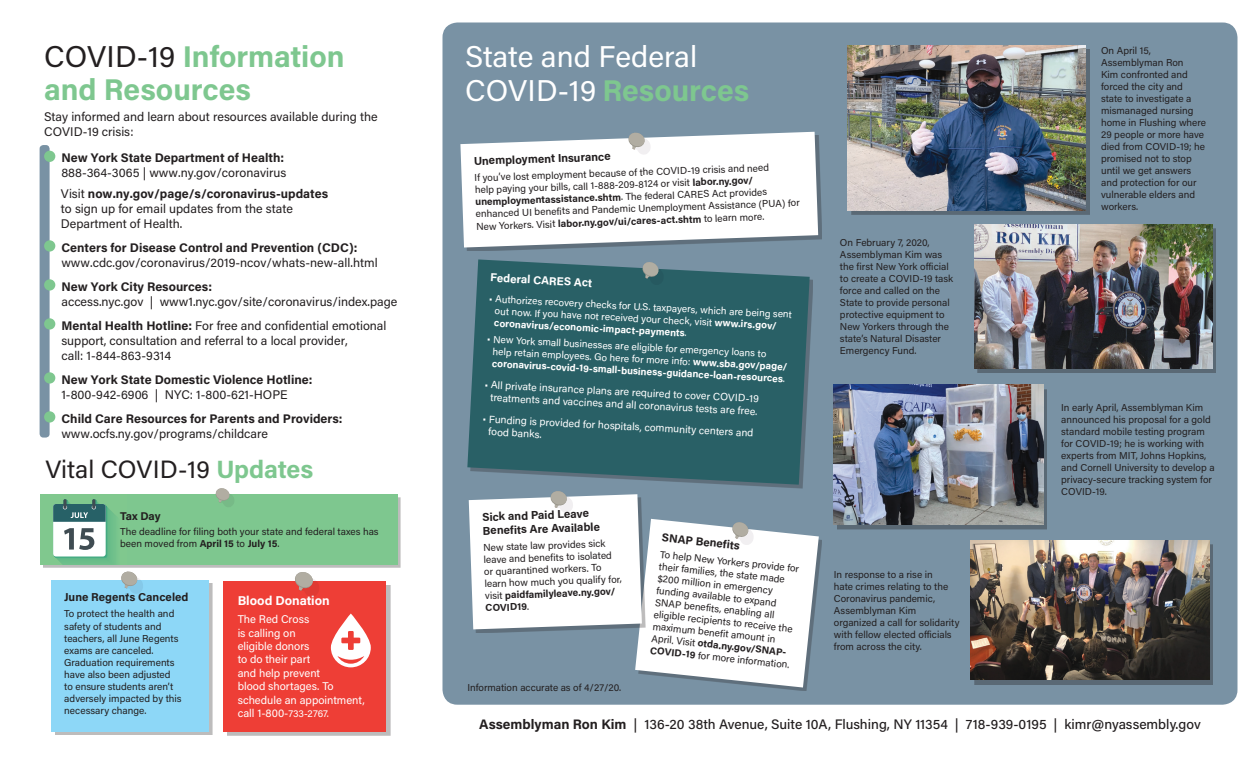
<style>
.page{position:relative;width:1260px;height:765px;background:#fff}
.page>*{position:absolute;margin:0;border:0;box-sizing:border-box;transform-origin:0 0}
.t1{font:30px/33.8px "Acumin Pro";color:#fff}
.t2{font:700 30px/32.5px "Acumin Pro";color:#7ec78f}
.t3{font:25px "Acumin Pro";letter-spacing:.005em;color:#231f20}
.t4{font:500 13.75px "Acumin Pro";color:#231f20}
.t5{font:700 12.75px "Acumin Pro";color:#fff}
.t6{font:12.5px/15px "Acumin Pro";color:#231f20}
.t7{font:700 12.5px "Acumin Pro";color:#231f20}
.t8{font:700 11.5px/13.8px "Acumin Pro";color:#231f20}
.t9{font:700 11.5px "Acumin Pro";color:#fff}
.t10{font:11.25px/13.4px "Acumin Pro";color:#fff}
.t11{font:700 11.25px "Acumin Pro";letter-spacing:-.01em;color:#231f20}
.t12{font:10.5px/12.6px "Acumin Pro";color:#fff;text-align:center}
.t13{font:10px/12px "Acumin Pro";color:#231f20}
.t14{font:10px/12px "Acumin Pro";color:#fff}
.s1{font-weight:400;color:#231f20}
.s2{font-weight:700;color:#7ec78f}
.s3{font-weight:700}
.s4{font-size:10px}
</style>
<div class="page">
<div style="left:442px;top:22px;width:796px;height:683px;background:#7992a4;border-radius:15px"></div>
<div style="left:464px;top:135px;width:358px;height:116px;background:#231f20;opacity:.3"></div>
<svg style="left:460px;top:132px;width:358px;height:116px;background:#eef1f3"></svg>
<svg style="left:627px;top:132px;width:24px;height:23px"></svg>
<svg style="left:661px;top:158px;width:1px;height:17px"></svg>
<div style="left:471px;top:263px;width:342px;height:225px;background:#231f20;opacity:.3"></div>
<svg style="left:467px;top:259px;width:343px;height:226px;background:#30646b"></svg>
<svg style="left:618px;top:244px;width:20px;height:6px"></svg>
<svg style="left:641px;top:261px;width:23px;height:24px"></svg>
<svg style="left:671px;top:292px;width:4px;height:12px"></svg>
<div style="left:639px;top:522px;width:183px;height:169px;background:#231f20;opacity:.3"></div>
<svg style="left:525px;top:474px;width:18px;height:8px"></svg>
<svg style="left:469px;top:491px;width:350px;height:197px"></svg>
<div style="left:40px;top:145px;width:10px;height:293px;background:#7992a4;border-radius:4px"></div>
<div style="left:44px;top:151px;width:11px;height:11px;background:#7ec78f;border-radius:50%"></div>
<div style="left:44px;top:240px;width:11px;height:12px;background:#7ec78f;border-radius:50%"></div>
<div style="left:44px;top:279px;width:11px;height:12px;background:#7ec78f;border-radius:50%"></div>
<div style="left:44px;top:318px;width:11px;height:12px;background:#7ec78f;border-radius:50%"></div>
<div style="left:44px;top:372px;width:11px;height:12px;background:#7ec78f;border-radius:50%"></div>
<div style="left:44px;top:411px;width:11px;height:12px;background:#7ec78f;border-radius:50%"></div>
<div style="left:55px;top:583px;width:157px;height:152px;background:#bdbcbc"></div>
<div style="left:51px;top:580px;width:158px;height:152px;background:#8dd7f7"></div>
<svg style="left:121px;top:571px;width:22px;height:23px"></svg>
<div style="left:227px;top:585px;width:163px;height:151px;background:#bdbcbc"></div>
<div style="left:223px;top:581px;width:163px;height:151px;background:#ee3e36"></div>
<svg style="left:295px;top:572px;width:24px;height:25px"></svg>
<svg style="left:330px;top:613px;width:41px;height:54px"></svg>
<div style="left:43px;top:497px;width:358px;height:71px;background:#231f20;opacity:.3"></div>
<div style="left:40px;top:494px;width:358px;height:70px;background:#7ec78f"></div>
<svg style="left:53px;top:499px;width:63px;height:65px;background:#91b9aa"></svg>
<svg style="left:215px;top:488px;width:19px;height:19px"></svg>
<div style="left:851px;top:49px;width:239px;height:166px;background:#5a6975"></div>
<img style="left:848px;top:45px;width:238px;height:166px">
<div style="left:977px;top:229px;width:239px;height:144px;background:#231f20;opacity:.35"></div>
<img style="left:974px;top:224px;width:239px;height:144px">
<div style="left:837px;top:389px;width:210px;height:140px;background:#5a6975"></div>
<img style="left:834px;top:385px;width:210px;height:140px">
<div style="left:974px;top:544px;width:239px;height:141px;background:#231f20;opacity:.35"></div>
<img style="left:971px;top:540px;width:238px;height:140px">
<h1 class="t2" style="left:44px;top:39px;width:302px"><span class="s1">COVID-19</span> Information and Resources</h1>
<h1 class="t1" style="left:465px;top:38px;width:286px">State and Federal<br>COVID-19 <span class="s2">Resources</span></h1>
<p class="t6" style="left:44px;top:108px;width:335px">Stay informed and learn about resources available during the<br>COVID-19 crisis:</p>
<p class="t7" style="left:61px;top:149px;width:224px">New York State Department of Health:</p>
<p class="t6" style="left:61px;top:162px;width:269px;line-height:20.6px">888-364-3065 | www.ny.gov/coronavirus<br>Visit <span class="s3">now.ny.gov/page/s/coronavirus-updates</span></p>
<p class="t6" style="left:61px;top:200px;width:234px">to sign up for email updates from the state<br>Department of Health.</p>
<p class="t7" style="left:61px;top:238px;width:297px">Centers for Disease Control and Prevention (CDC):</p>
<p class="t6" style="left:61px;top:254px;width:318px">www.cdc.gov/coronavirus/2019-ncov/whats-new-all.html</p>
<p class="t7" style="left:61px;top:277px;width:152px">New York City Resources:</p>
<p class="t6" style="left:61px;top:289px;width:338px;line-height:24px">access.nyc.gov | www1.nyc.gov/site/coronavirus/index.page<br><span class="s3">Mental Health Hotline:</span> For free and confidential emotional</p>
<p class="t6" style="left:61px;top:332px;width:288px">support, consultation and referral to a local provider, call: 1-844-863-9314</p>
<p class="t7" style="left:61px;top:370px;width:253px">New York State Domestic Violence Hotline:</p>
<p class="t6" style="left:61px;top:386px;width:228px">1-800-942-6906 | NYC: 1-800-621-HOPE</p>
<p class="t7" style="left:61px;top:409px;width:283px">Child Care Resources for Parents and Providers:</p>
<p class="t6" style="left:61px;top:425px;width:208px">www.ocfs.ny.gov/programs/childcare</p>
<h2 class="t3" style="left:45px;top:452px;width:270px">Vital COVID-19 <span class="s2">Updates</span></h2>
<p class="t8" style="left:474px;top:154px;width:138px;rotate:-2deg">Unemployment Insurance</p>
<p class="t13" style="left:474px;top:171px;width:326px;rotate:-2deg">If you’ve lost employment because of the COVID-19 crisis and need<br>help paying your bills, call 1-888-209-8124 or visit <span class="s3">labor.ny.gov/ unemploymentassistance.shtm</span>. The federal CARES Act provides enhanced UI benefits and Pandemic Unemployment Assistance (PUA) for New Yorkers. Visit <span class="s3">labor.ny.gov/ui/cares-act.shtm</span> to learn more.</p>
<p class="t9" style="left:491px;top:269px;width:104px;rotate:3deg">Federal CARES Act</p>
<p class="t14" style="left:496px;top:293px;width:298px;text-indent:-6px;rotate:3deg">• Authorizes recovery checks for U.S. taxpayers, which are being sent out now. If you have not received your check, visit <span class="s3">www.irs.gov/ coronavirus/economic-impact-payments</span>.</p>
<p class="t14" style="left:494px;top:333px;width:297px;text-indent:-6px;rotate:3deg">• New York small businesses are eligible for emergency loans to<br>help retain employees. Go here for more info: <span class="s3">www.sba.gov/page/ coronavirus-covid-19-small-business-guidance-loan-resources</span>.</p>
<p class="t12" style="left:485px;top:378px;width:276px;rotate:3deg"><span class="s4">•</span> All private insurance plans are required to cover COVID-19 treatments and vaccines and all coronavirus tests are free.</p>
<p class="t12" style="left:489px;top:412px;width:266px;text-align:left;text-indent:-6px;rotate:3deg"><span class="s4">•</span> Funding is provided for hospitals, community centers and food banks.</p>
<p class="t13" style="left:840px;top:236px;width:115px">On February 7, 2020,<br>Assemblyman Kim was the first New York official to create a COVID-19 task force and called on the<br>State to provide personal protective equipment to<br>New Yorkers through the state’s Natural Disaster<br>Emergency Fund.</p>
<p class="t13" style="left:1101px;top:44px;width:107px">On April 15,<br>Assemblyman Ron<br>Kim confronted and forced the city and state to investigate a mismanaged nursing home in Flushing where<br>29 people or more have died from COVID-19; he promised not to stop until we get answers and protection for our vulnerable elders and workers.</p>
<p class="t13" style="left:1061px;top:401px;width:155px">In early April, Assemblyman Kim announced his proposal for a gold standard mobile testing program for COVID-19; he is working with experts from MIT, Johns Hopkins, and Cornell University to develop a privacy-secure tracking system for<br>COVID-19.</p>
<p class="t11" style="left:120px;top:508px;width:42px">Tax Day</p>
<p class="t13" style="left:120px;top:526px;width:260px">The deadline for filing both your state and federal taxes has been moved from <span class="s3">April 15</span> to <span class="s3">July 15</span>.</p>
<p class="t8" style="left:64px;top:590px;width:126px">June Regents Canceled</p>
<p class="t13" style="left:64px;top:608px;width:119px">To protect the health and safety of students and teachers, all June Regents exams are canceled.<br>Graduation requirements have also been adjusted to ensure students aren’t adversely impacted by this necessary change.</p>
<p class="t5" style="left:238px;top:592px;width:94px">Blood Donation</p>
<p class="t10" style="left:238px;top:612px;width:128px">The Red Cross<br>is calling on<br>eligible donors<br>to do their part<br>and help prevent<br>blood shortages. To schedule an appointment, call 1-800-<span class="s4">733-2767.</span></p>
<p class="t8" style="left:482px;top:510px;width:119px;rotate:-2deg">Sick and Paid Leave<br>Benefits Are Available</p>
<p class="t13" style="left:483px;top:541px;width:139px;rotate:-2deg">New state law provides sick leave and benefits to isolated or quarantined workers. To learn how much you qualify for, visit <span class="s3">paidfamilyleave.ny.gov/<br>COVID19</span>.</p>
<p class="t13" style="left:467px;top:681px;width:155px">Information accurate as of 4/27/20.</p>
<p class="t8" style="left:663px;top:530px;width:80px;rotate:6deg">SNAP Benefits</p>
<p class="t13" style="left:661px;top:548px;width:141px;rotate:6deg">To help New Yorkers provide for their families, the state made $200 million in emergency funding available to expand<br>SNAP benefits, enabling all eligible recipients to receive the maximum benefit amount in<br>April. Visit <span class="s3">otda.ny.gov/SNAP-<br>COVID-19</span> for more information.</p>
<p class="t13" style="left:834px;top:568px;width:127px">In response to a rise in<br>hate crimes relating to the<br>Coronavirus pandemic,<br>Assemblyman Kim organized a call for solidarity with fellow elected officials from across the city.</p>
<h3 class="t4" style="left:479px;top:714px;width:723px"><span class="s3">Assemblyman Ron Kim</span> | 136-20 38th Avenue, Suite 10A, Flushing, NY 11354 | 718-939-0195 | kimr@nyassembly.gov</h3>
</div>
